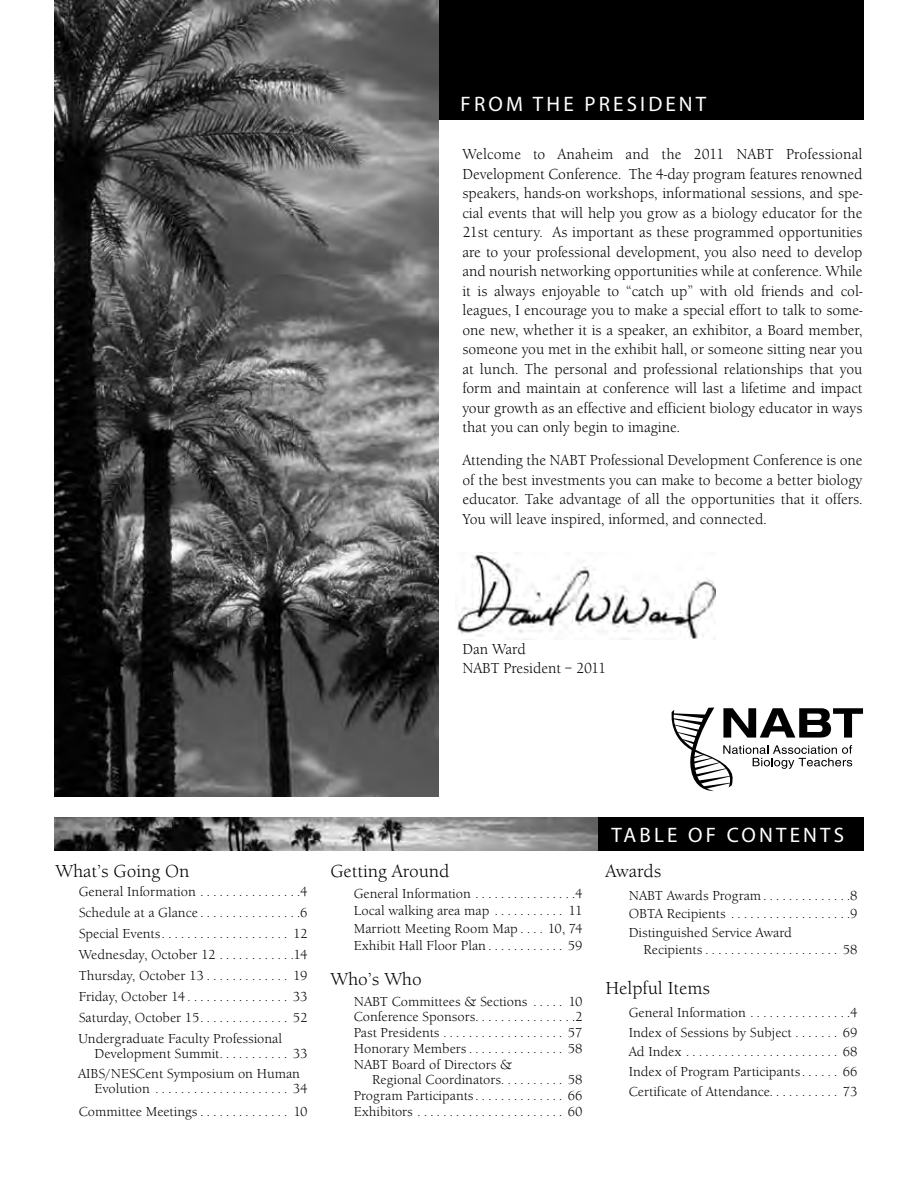
<style>
.page{position:relative;width:918px;height:1188px;background:#fff}
.page>*{position:absolute;margin:0;border:0;box-sizing:border-box;transform-origin:0 0}
.t1{font:21px "Myriad Pro";letter-spacing:.15em;color:#fff}
.t2{font:18px "Berkeley Old ITC";color:#000}
.t3{font:15px/19.5px "Berkeley Old ITC";color:#000}
.t4{font:13.5px/21px "Berkeley Old ITC";color:#000;text-align:justify}
</style>
<div class="page">
<div style="left:438px;top:0;width:426px;height:119px;background:#000"></div>
<img style="left:54px;top:818px;width:545px;height:33px">
<div style="left:599px;top:818px;width:265px;height:33px;background:#000"></div>
<svg style="left:672px;top:708px;width:191px;height:83px"></svg>
<img style="left:457px;top:552px;width:259px;height:87px">
<img style="left:54px;top:0;width:384px;height:796px">
<h1 class="t1" style="left:461px;top:91px;width:247px">FROM THE PRESIDENT</h1>
<p class="t3" style="left:462px;top:145px;width:402px;text-align:justify">Welcome to Anaheim and the 2011 NABT Professional Development Conference. The 4-day program features renowned speakers, hands-on workshops, informational sessions, and spe&shy;cial events that will help you grow as a biology educator for the 21st century. As important as these programmed opportunities are to your professional development, you also need to develop and nourish networking opportunities while at conference. While it is always enjoyable to “catch up” with old friends and col&shy;leagues, I encourage you to make a special effort to talk to some&shy;one new, whether it is a speaker, an exhibitor, a Board member, someone you met in the exhibit hall, or someone sitting near you at lunch. The personal and professional relationships that you form and maintain at conference will last a lifetime and impact your growth as an effective and efficient biology educator in ways that you can only begin to imagine.</p>
<p class="t3" style="left:462px;top:451px;width:402px">Attending the NABT Professional Development Conference is one of the best investments you can make to become a better biology educator. Take advantage of all the opportunities that it offers.<br>You will leave inspired, informed, and connected.</p>
<p class="t3" style="left:462px;top:639px;width:145px">Dan Ward<br>NABT President – 2011</p>
<h2 class="t2" style="left:56px;top:860px;width:136px">What’s Going On</h2>
<p class="t4" style="left:78px;top:881px;width:231px">General Information . . . . . . . . . . . . . . . 4<br>Schedule at a Glance............... 6<br>Special Events .................... 12<br>Wednesday, October 12 . . . . . . . . . . . 14<br>Thursday, October 13 . . . . . . . . . . . . . 19<br>Friday, October 14................ 33<br>Saturday, October 15 . . . . . . . . . . . . . . 52<br>Undergraduate Faculty Professional</p>
<p class="t4" style="left:78px;top:1043px;width:231px;text-indent:16px">Development Summit . . . . . . . . . . . 33<br>AIBS/NESCent Symposium on Human</p>
<p class="t4" style="left:79px;top:1078px;width:230px;line-height:22.2px;text-align:right">Evolution ..................... 34<br>Committee Meetings . . . . . . . . . . . . . . 10</p>
<h2 class="t2" style="left:330px;top:860px;width:121px">Getting Around</h2>
<p class="t4" style="left:354px;top:885px;width:230px;line-height:17.2px">General Information . . . . . . . . . . . . . . . 4<br>Local walking area map . . . . . . . . . . . 11<br>Marriott Meeting Room Map . . . . 10, 74<br>Exhibit Hall Floor Plan . . . . . . . . . . . . 59</p>
<h2 class="t2" style="left:330px;top:969px;width:93px">Who’s Who</h2>
<p class="t4" style="left:354px;top:993px;width:230px;line-height:15.8px">NABT Committees &amp; Sections . . . . . 10<br>Conference Sponsors . . . . . . . . . . . . . . . 2<br>Past Presidents . .................. 57<br>Honorary Members............... 58<br>NABT Board of Directors &amp;</p>
<p class="t4" style="left:354px;top:1072px;width:230px;line-height:15.8px;text-indent:19px">Regional Coordinators . . . . . . . . . . 58<br>Program Participants . . . . . . . . . . . . . . 66<br>Exhibitors . ...................... 60</p>
<h1 class="t1" style="left:611px;top:822px;width:234px">TABLE OF CONTENTS</h1>
<h2 class="t2" style="left:606px;top:860px;width:57px">Awards</h2>
<p class="t4" style="left:629px;top:886px;width:230px;line-height:18.9px">NABT Awards Program . . . . . . . . . . . . . 8<br>OBTA Recipients . ................. 9<br>Distinguished Service Award</p>
<p class="t4" style="left:644px;top:939px;width:215px">Recipients..................... 58</p>
<h2 class="t2" style="left:606px;top:977px;width:106px">Helpful Items</h2>
<p class="t4" style="left:629px;top:1003px;width:230px;line-height:19.8px">General Information . . . . . . . . . . . . . . . 4<br>Index of Sessions by Subject . . . . . . . 69<br>Ad Index . ....................... 68<br>Index of Program Participants . . . . . . 66<br>Certificate of Attendance . . . . . . . . . . . 73</p>
</div>
